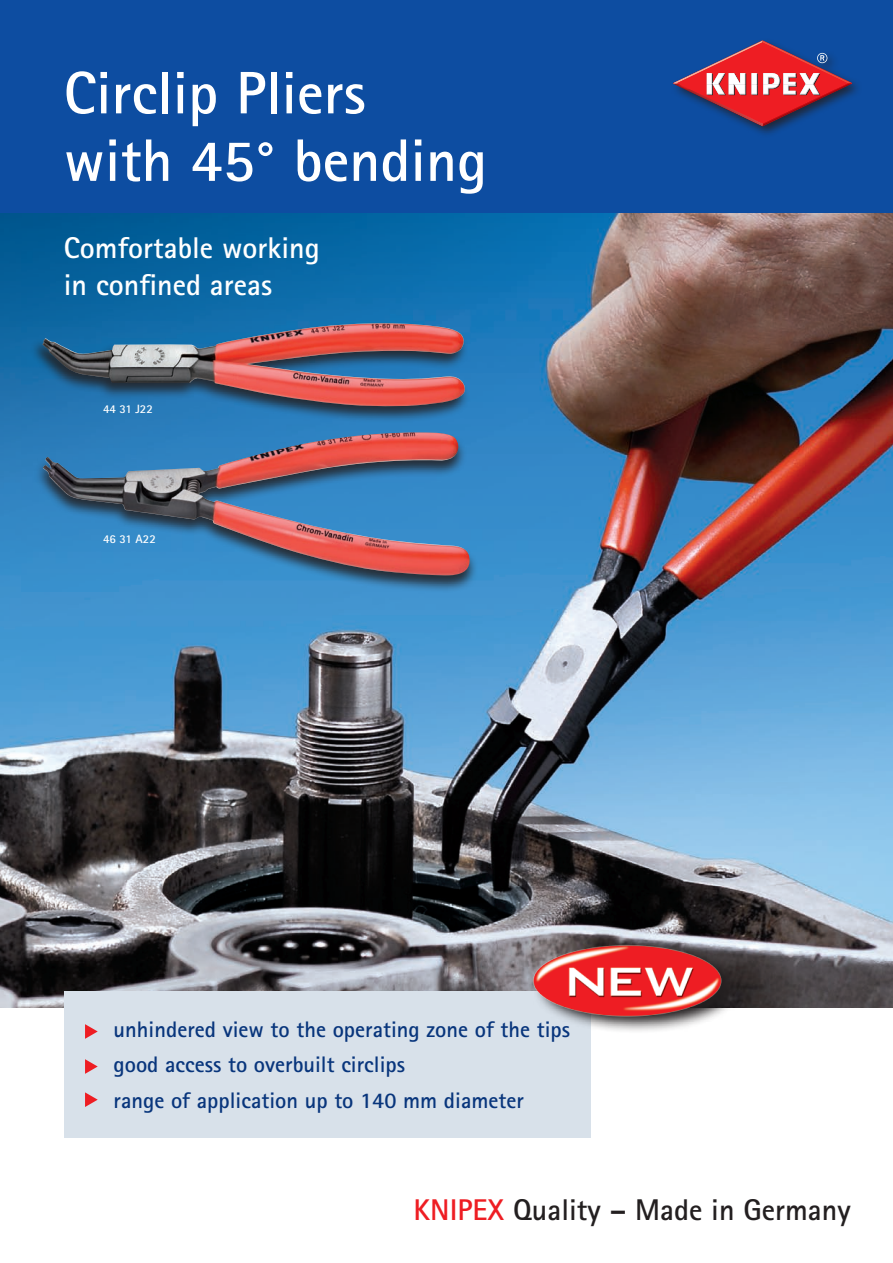
<style>
.page{position:relative;width:893px;height:1263px;background:#fff}
.page>*{position:absolute;margin:0;border:0;box-sizing:border-box;transform-origin:0 0}
.t1{font:700 60px/67.5px "Rotis Sans Serif";color:#fff}
.t2{font:700 30px/37.5px "Rotis Sans Serif";color:#fff}
.Headline_Extrabold_1{font:700 30px "Rotis Sans Serif";color:#231f20}
.Body{font:700 22.5px "Rotis Sans Serif";color:#08357c}
.Copy_Schwarz_Bold_1{font:700 12px "Rotis Sans Serif";color:#fff}
.s1{color:#ee1d23}
</style>
<div class="page">
<img style="left:0;top:213px;width:893px;height:795px">
<div style="left:0;top:0;width:893px;height:213px;background:#0d4da1"></div>
<div style="left:33px;top:431px;width:488px;height:216px;background:#231f20;opacity:.85"></div>
<img style="left:43px;top:505px;width:427px;height:71px">
<div style="left:29px;top:321px;width:493px;height:184px;background:#231f20;opacity:.85"></div>
<img style="left:42px;top:323px;width:424px;height:83px">
<svg style="left:673px;top:41px;width:179px;height:86px"></svg>
<div style="left:64px;top:991px;width:526px;height:146px;background:#d8e1ea"></div>
<svg style="left:85px;top:1024px;width:13px;height:15px"></svg>
<svg style="left:85px;top:1059px;width:13px;height:15px"></svg>
<svg style="left:85px;top:1092px;width:13px;height:15px"></svg>
<img style="left:509px;top:922px;width:245px;height:111px">
<p class="t1" style="left:64px;top:58px;width:425px">Circlip Pliers with 45° bending</p>
<p class="t2" style="left:64px;top:228px;width:258px">Comfortable working in confined areas</p>
<p class="Copy_Schwarz_Bold_1" style="left:103px;top:402px;width:51px">44 31 J22</p>
<p class="Copy_Schwarz_Bold_1" style="left:103px;top:532px;width:54px">46 31 A22</p>
<p class="Body" style="left:114px;top:1015px;width:458px">unhindered view to the operating zone of the tips</p>
<p class="Body" style="left:114px;top:1050px;width:293px">good access to overbuilt circlips</p>
<p class="Body" style="left:114px;top:1086px;width:412px">range of application up to 140 mm diameter</p>
<p class="Headline_Extrabold_1" style="left:414px;top:1191px;width:439px"><span class="s1">KNIPEX</span> Quality – Made in Germany</p>
</div>
